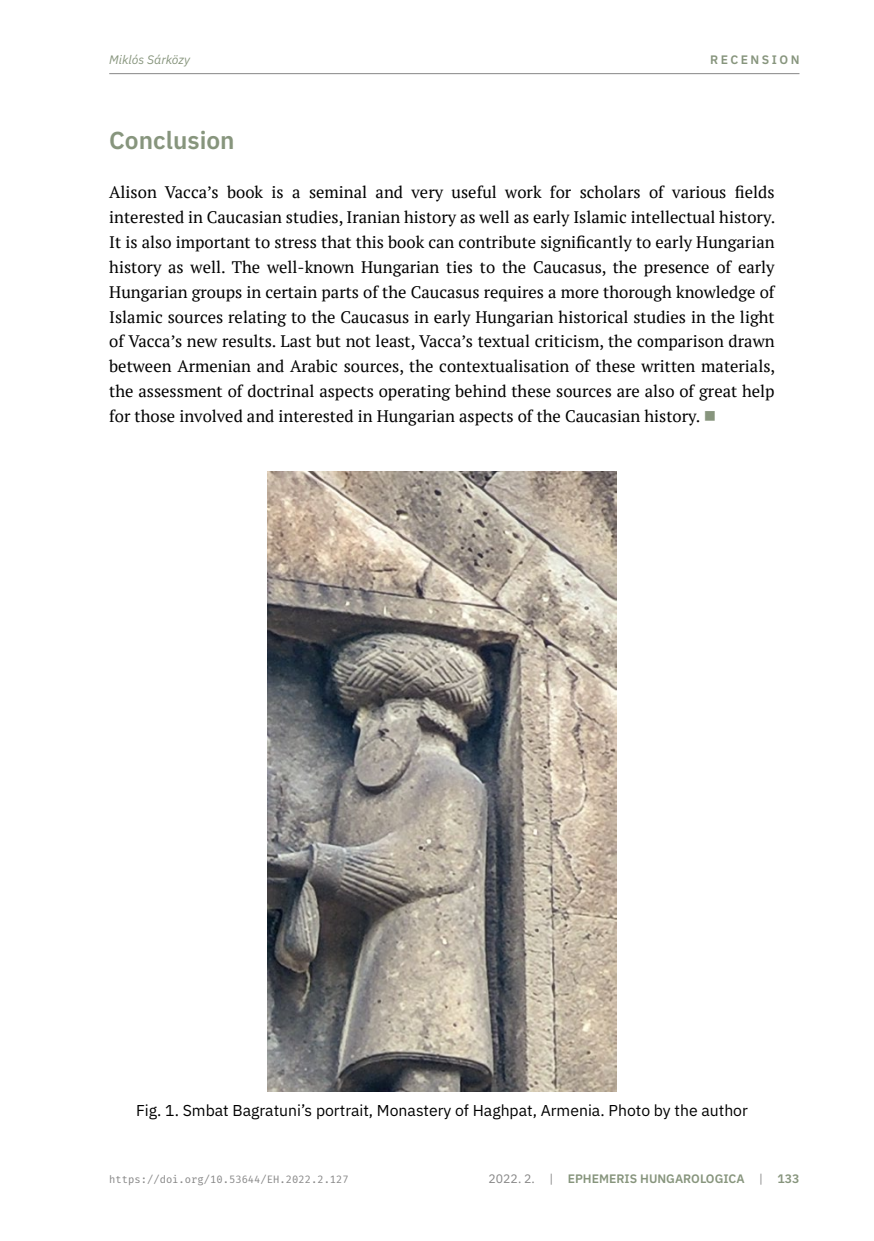
<style>
.page{position:relative;width:874px;height:1241px;background:#fff}
.page>*{position:absolute;margin:0;border:0;box-sizing:border-box;transform-origin:0 0}
.t1{font:600 24.5px "IBM Plex Sans";color:#87957d}
.t2{font:16.62px/24.8px "PT Serif";color:#000;text-align:justify}
.t3{font:15.75px "IBM Plex Sans";color:#000}
.t4{font:600 12.25px "IBM Plex Sans";color:#87957d}
.t5{font:italic 12.25px "IBM Plex Sans";color:#87957d}
.t6{font:600 12.25px "IBM Plex Sans";letter-spacing:.2em;color:#87957d}
.t7{font:10.5px "Fira Mono";color:#878787}
.s1{color:#87957d}
.s2{font-weight:400;color:#878787}
</style>
<div class="page">
<hr style="left:109px;top:73px;width:690px;height:1px;background:#878787">
<img style="left:267px;top:471px;width:349px;height:619px">
<p class="t5" style="left:109px;top:50px;width:82px">Miklós Sárközy</p>
<p class="t6" style="left:709px;top:50px;width:91px">RECENSION</p>
<h1 class="t1" style="left:109px;top:121px;width:127px">Conclusion</h1>
<p class="t2" style="left:109px;top:180px;width:667px">Alison Vacca’s book is a seminal and very useful work for scholars of various fields interested in Caucasian studies, Iranian history as well as early Islamic intellectual history.<br>It is also important to stress that this book can contribute significantly to early Hungarian history as well. The well-known Hungarian ties to the Caucasus, the presence of early Hungarian groups in certain parts of the Caucasus requires a more thorough knowledge of Islamic sources relating to the Caucasus in early Hungarian historical studies in the light of Vacca’s new results. Last but not least, Vacca’s textual criticism, the comparison drawn between Armenian and Arabic sources, the contextualisation of these written materials, the assessment of doctrinal aspects operating behind these sources are also of great help for those involved and interested in Hungarian aspects of the Caucasian history. <span class="s1">■</span></p>
<p class="t3" style="left:136px;top:1098px;width:613px">Fig. 1. Smbat Bagratuni’s portrait, Monastery of Haghpat, Armenia. Photo by the author</p>
<p class="t7" style="left:109px;top:1171px;width:241px">https://doi.org/10.53644/EH.2022.2.127</p>
<p class="t4" style="left:488px;top:1168px;width:312px"><span class="s2">2022. 2. |</span> EPHEMERIS HUNGAROLOGICA <span class="s2">|</span> 133</p>
</div>
